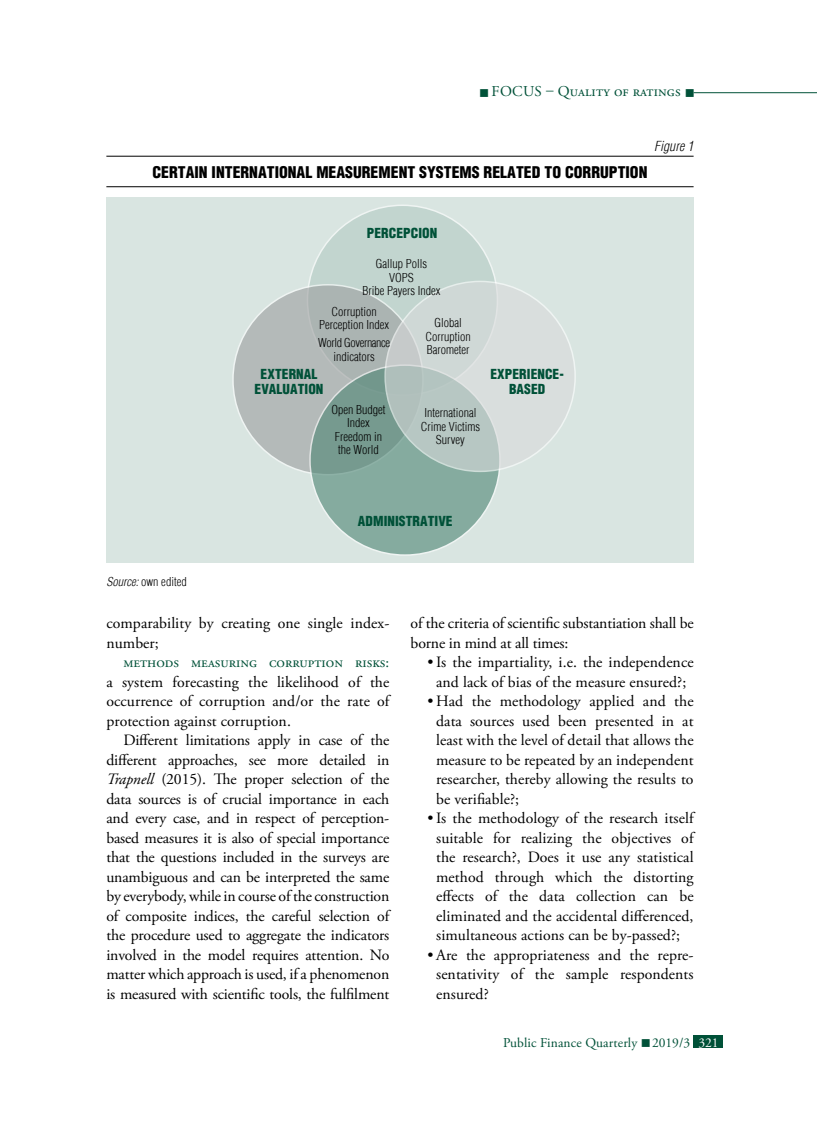
<style>
.page{position:relative;width:817px;height:1136px;background:#fff}
.page>*{position:absolute;margin:0;border:0;box-sizing:border-box;transform-origin:0 0}
.t1{font:15.75px/19.5px "Adobe Garamond Pro";letter-spacing:-.01em;color:#000;text-align:justify}
.t2{font:900 condensed 15.75px "H Helvetica";color:#000}
.t3{font:15px "Adobe Garamond Pro";color:#005138}
.t4{font:900 condensed 13.5px/15px "H Helvetica";letter-spacing:.005em;color:#005138;text-align:center}
.t5{font:13.5px "Adobe Garamond Pro";color:#005138}
.t6{font:italic 300 condensed 13.5px "H Helvetica";letter-spacing:.005em;color:#000}
.t7{font:300 condensed 12px/13.5px "H Helvetica";color:#000;text-align:center}
.s1{font-style:italic}
.s2{color:#fff}
</style>
<div class="page">
<hr style="left:693px;top:92px;width:123px;height:1px;background:#005138">
<div style="left:693px;top:1035px;width:30px;height:12px;background:#005138"></div>
<hr style="left:106px;top:156px;width:587px;height:1px;background:#000">
<hr style="left:106px;top:186px;width:587px;height:1px;background:#000">
<div style="left:106px;top:197px;width:587px;height:366px;background:#d9e5e1"></div>
<div style="left:307px;top:205px;width:190px;height:190px;background:#c2d5cf;border-radius:50%"></div>
<div style="left:233px;top:285px;width:190px;height:189px;background:#b4bab9;border-radius:50%"></div>
<svg style="left:310px;top:365px;width:190px;height:190px;fill:#85ab9f"></svg>
<svg style="left:385px;top:281px;width:190px;height:190px"></svg>
<p class="t3" style="left:479px;top:82px;width:217px">■ focus – Quality of ratings ■</p>
<p class="t2" style="left:152px;top:162px;width:496px">CERTAIN INTERNATIONAL MEASUREMENT SYSTEMS RELATED TO CORRUPTION</p>
<p class="t6" style="left:654px;top:138px;width:41px">Figure 1</p>
<p class="t4" style="left:367px;top:225px;width:59px">PERCEPCION</p>
<p class="t7" style="left:362px;top:257px;width:79px">Gallup Polls<br>VOPS<br>Bribe Payers Index</p>
<p class="t7" style="left:425px;top:316px;width:47px">Global<br>Corruption<br>Barometer</p>
<p class="t7" style="left:319px;top:304px;width:71px">Corruption<br>Perception Index</p>
<p class="t7" style="left:318px;top:336px;width:73px">World Governance indicators</p>
<p class="t4" style="left:254px;top:366px;width:29px">EXTERNAL<br>EVALUATION</p>
<p class="t7" style="left:331px;top:402px;width:55px">Open Budget<br>Index<br>Freedom in the World</p>
<p class="t7" style="left:420px;top:406px;width:61px">International<br>Crime Victims<br>Survey</p>
<p class="t4" style="left:490px;top:366px;width:22px">EXPERIEN</p>
<p class="t4" style="left:545px;top:366px;width:20px">CE-</p>
<p class="t4" style="left:509px;top:381px;width:16px">BASED</p>
<p class="t7" style="left:106px;top:574px;width:82px"><span class="s1">Source:</span> own edited</p>
<p class="t4" style="left:358px;top:513px;width:8px">ADMINISTRATI</p>
<p class="t4" style="left:438px;top:513px;width:15px">VE</p>
<p class="t1" style="left:106px;top:614px;width:284px">comparability by creating one single index&shy;number;</p>
<p class="t3" style="left:123px;top:653px;width:267px">methods measuring corruption risks:</p>
<p class="t1" style="left:106px;top:672px;width:286px">a system forecasting the likelihood of the occurrence of corruption and/or the rate of protection against corruption.</p>
<p class="t1" style="left:106px;top:731px;width:286px;text-indent:17px">Different limitations apply in case of the different approaches, see more detailed in <span class="s1">Trapnell</span> (2015). The proper selection of the data sources is of crucial importance in each and every case, and in respect of perception&shy;based measures it is also of special importance that the questions included in the surveys are unambiguous and can be interpreted the same by everybody, while in course of the construction of composite indices, the careful selection of the procedure used to aggregate the indicators involved in the model requires attention. No matter which approach is used, if a phenomenon is measured with scientific tools, the fulfilment</p>
<p class="t1" style="left:410px;top:614px;width:284px">of the criteria of scientific substantiation shall be borne in mind at all times:</p>
<p class="t1" style="left:427px;top:653px;width:267px;text-align:center">• Is the impartiality, i.e. the independence and lack of bias of the measure ensured?;</p>
<p class="t1" style="left:436px;top:692px;width:259px;text-indent:-9px">• Had the methodology applied and the data sources used been presented in at least with the level of detail that allows the measure to be repeated by an independent researcher, thereby allowing the results to be verifiable?;</p>
<p class="t1" style="left:427px;top:809px;width:269px;text-align:center">• Is the methodology of the research itself suitable for realizing the objectives of the research?, Does it use any statistical method through which the distorting effects of the data collection can be eliminated and the accidental differenced, simultaneous actions can be by-passed?;</p>
<p class="t1" style="left:436px;top:945px;width:259px;text-indent:-9px">• Are the appropriateness and the repre&shy;sentativity of the sample respondents ensured?</p>
<p class="t5" style="left:503px;top:1034px;width:217px">Public Finance Quarterly ■ 2019/3 <span class="s2">321</span></p>
</div>
